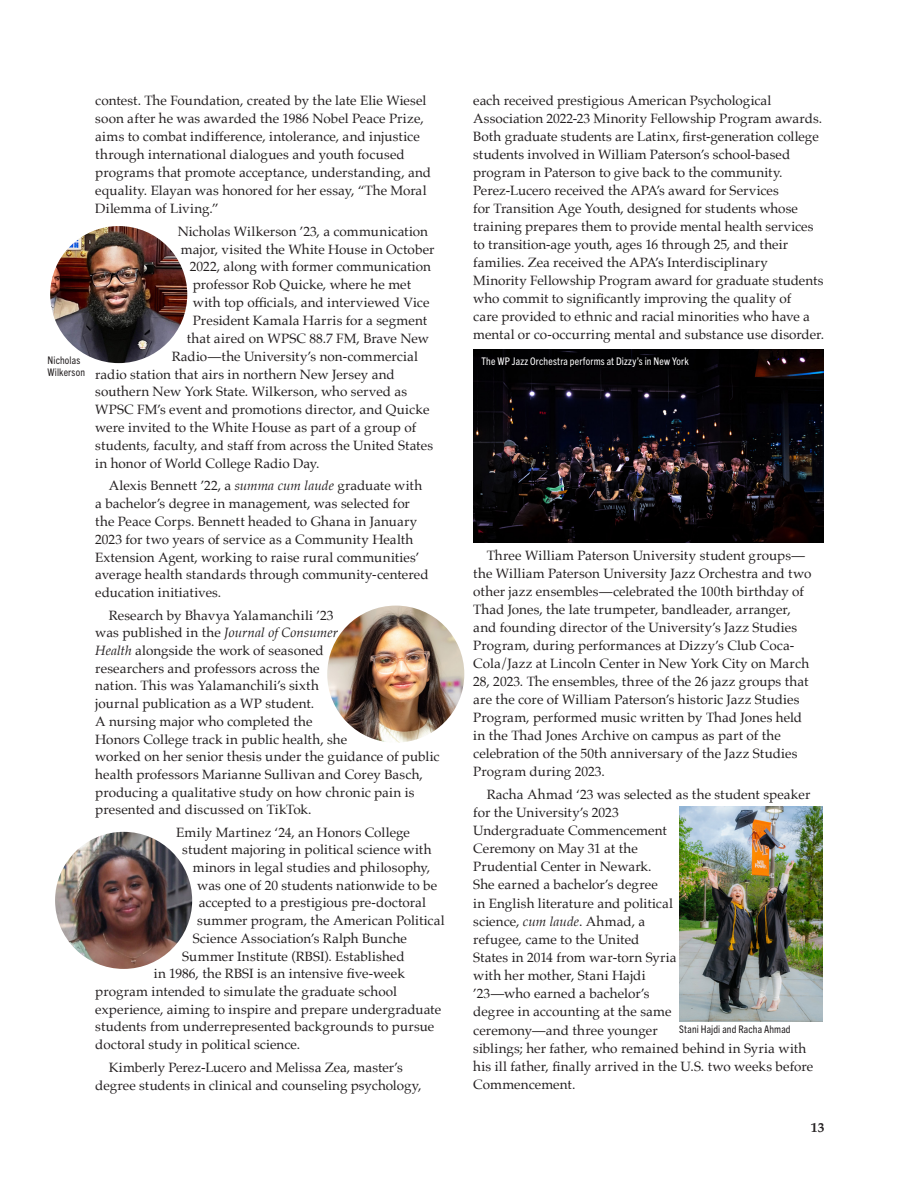
<style>
.page{position:relative;width:918px;height:1188px;background:#fff}
.page>*{position:absolute;margin:0;border:0;box-sizing:border-box;transform-origin:0 0}
.Text_9_12{font:13.5px/18px "Palatino";letter-spacing:.005em;color:#231f20}
.t1{font:700 13.5px "Palatino";color:#231f20}
.t2{font:condensed 10.5px "Trade Gothic Next LT Pro";letter-spacing:.02em;color:#fff}
.t3{font:condensed 10.5px/12px "Trade Gothic Next LT Pro";letter-spacing:.015em;color:#231f20}
.s1{font-style:italic}
</style>
<div class="page">
<img style="left:679px;top:807px;width:143px;height:214px">
<img style="left:473px;top:350px;width:350px;height:193px">
<img style="left:50px;top:226px;width:137px;height:137px;border-radius:69px">
<img style="left:327px;top:606px;width:137px;height:137px;border-radius:69px">
<img style="left:55px;top:832px;width:137px;height:137px;border-radius:69px">
<p class="t3" style="left:48px;top:353px;width:39px">Nicholas<br>Wilkerson</p>
<p class="Text_9_12" style="left:95px;top:92px;width:337px">contest. The Foundation, created by the late Elie Wiesel soon after he was awarded the 1986 Nobel Peace Prize, aims to combat indifference, intolerance, and injustice through international dialogues and youth focused programs that promote acceptance, understanding, and equality. Elayan was honored for her essay, “The Moral Dilemma of Living.”</p>
<p class="Text_9_12" style="left:178px;top:222px;width:252px">Nicholas Wilkerson ’23, a communication</p>
<p class="Text_9_12" style="left:181px;top:240px;width:255px">major, visited the White House in October</p>
<p class="Text_9_12" style="left:190px;top:258px;width:243px">2022, along with former communication</p>
<p class="Text_9_12" style="left:193px;top:276px;width:220px">professor Rob Quicke, where he met</p>
<p class="Text_9_12" style="left:193px;top:293px;width:238px">with top officials, and interviewed Vice</p>
<p class="Text_9_12" style="left:193px;top:311px;width:236px">President Kamala Harris for a segment</p>
<p class="Text_9_12" style="left:187px;top:329px;width:244px">that aired on WPSC 88.7 FM, Brave New</p>
<p class="Text_9_12" style="left:172px;top:347px;width:248px">Radio—the University’s non-commercial</p>
<p class="Text_9_12" style="left:95px;top:365px;width:301px">radio station that airs in northern New Jersey and</p>
<p class="Text_9_12" style="left:95px;top:383px;width:314px">southern New York State. Wilkerson, who served as</p>
<p class="Text_9_12" style="left:95px;top:401px;width:336px">WPSC FM’s event and promotions director, and Quicke</p>
<p class="Text_9_12" style="left:95px;top:418px;width:322px">were invited to the White House as part of a group of</p>
<p class="Text_9_12" style="left:95px;top:436px;width:339px">students, faculty, and staff from across the United States</p>
<p class="Text_9_12" style="left:95px;top:454px;width:226px">in honor of World College Radio Day.</p>
<p class="Text_9_12" style="left:95px;top:477px;width:335px;text-indent:14px">Alexis Bennett ’22, a <span class="s1">summa cum laude</span> graduate with a bachelor’s degree in management, was selected for the Peace Corps. Bennett headed to Ghana in January 2023 for two years of service as a Community Health Extension Agent, working to raise rural communities’ average health standards through community-centered education initiatives.</p>
<p class="Text_9_12" style="left:95px;top:606px;width:346px;text-indent:14px">Research by Bhavya Yalamanchili ’23<br>was published in the <span class="s1">Journal of Consumer<br>Health</span> alongside the work of seasoned<br>researchers and professors across the<br>nation. This was Yalamanchili’s sixth<br>journal publication as a WP student.<br>A nursing major who completed the<br>Honors College track in public health, she<br>worked on her senior thesis under the guidance of public health professors Marianne Sullivan and Corey Basch, producing a qualitative study on how chronic pain is presented and discussed on TikTok.</p>
<p class="Text_9_12" style="left:176px;top:823px;width:235px">Emily Martinez ‘24, an Honors College</p>
<p class="Text_9_12" style="left:182px;top:841px;width:251px">student majoring in political science with</p>
<p class="Text_9_12" style="left:193px;top:858px;width:239px">minors in legal studies and philosophy,</p>
<p class="Text_9_12" style="left:197px;top:876px;width:241px">was one of 20 students nationwide to be</p>
<p class="Text_9_12" style="left:199px;top:894px;width:229px">accepted to a prestigious pre-doctoral</p>
<p class="Text_9_12" style="left:197px;top:911px;width:249px">summer program, the American Political</p>
<p class="Text_9_12" style="left:193px;top:929px;width:216px">Science Association’s Ralph Bunche</p>
<p class="Text_9_12" style="left:182px;top:947px;width:224px">Summer Institute (RBSI). Established</p>
<p class="Text_9_12" style="left:154px;top:965px;width:253px">in 1986, the RBSI is an intensive five-week</p>
<p class="Text_9_12" style="left:95px;top:982px;width:303px">program intended to simulate the graduate school</p>
<p class="Text_9_12" style="left:95px;top:1000px;width:347px">experience, aiming to inspire and prepare undergraduate</p>
<p class="Text_9_12" style="left:95px;top:1018px;width:341px">students from underrepresented backgrounds to pursue</p>
<p class="Text_9_12" style="left:95px;top:1036px;width:206px">doctoral study in political science.</p>
<p class="Text_9_12" style="left:95px;top:1058px;width:328px;text-align:center">Kimberly Perez-Lucero and Melissa Zea, master’s degree students in clinical and counseling psychology,</p>
<p class="Text_9_12" style="left:473px;top:92px;width:352px">each received prestigious American Psychological Association 2022-23 Minority Fellowship Program awards.<br>Both graduate students are Latinx, first-generation college students involved in William Paterson’s school-based program in Paterson to give back to the community.<br>Perez-Lucero received the APA’s award for Services<br>for Transition Age Youth, designed for students whose training prepares them to provide mental health services to transition-age youth, ages 16 through 25, and their families. Zea received the APA’s Interdisciplinary Minority Fellowship Program award for graduate students who commit to significantly improving the quality of<br>care provided to ethnic and racial minorities who have a mental or co-occurring mental and substance use disorder.</p>
<p class="t2" style="left:481px;top:354px;width:209px">The WP Jazz Orchestra performs at Dizzy’s in New York</p>
<p class="Text_9_12" style="left:473px;top:546px;width:340px;text-indent:14px">Three William Paterson University student groups— the William Paterson University Jazz Orchestra and two other jazz ensembles—celebrated the 100th birthday of Thad Jones, the late trumpeter, bandleader, arranger, and founding director of the University’s Jazz Studies Program, during performances at Dizzy’s Club Coca-Cola/Jazz at Lincoln Center in New York City on March 28, 2023. The ensembles, three of the 26 jazz groups that are the core of William Paterson’s historic Jazz Studies Program, performed music written by Thad Jones held in the Thad Jones Archive on campus as part of the celebration of the 50th anniversary of the Jazz Studies Program during 2023.</p>
<p class="Text_9_12" style="left:473px;top:785px;width:342px;text-indent:14px">Racha Ahmad ‘23 was selected as the student speaker for the University’s 2023<br>Undergraduate Commencement<br>Ceremony on May 31 at the<br>Prudential Center in Newark.<br>She earned a bachelor’s degree<br>in English literature and political<br>science, <span class="s1">cum laude</span>. Ahmad, a<br>refugee, came to the United<br>States in 2014 from war-torn Syria<br>with her mother, Stani Hajdi<br>’23—who earned a bachelor’s<br>degree in accounting at the same<br>ceremony—and three younger<br>siblings; her father, who remained behind in Syria with his ill father, finally arrived in the U.S. two weeks before Commencement.</p>
<p class="t1" style="left:811px;top:1115px;width:15px">13</p>
<p class="t3" style="left:679px;top:1022px;width:113px">Stani Hajdi and Racha Ahmad</p>
</div>
